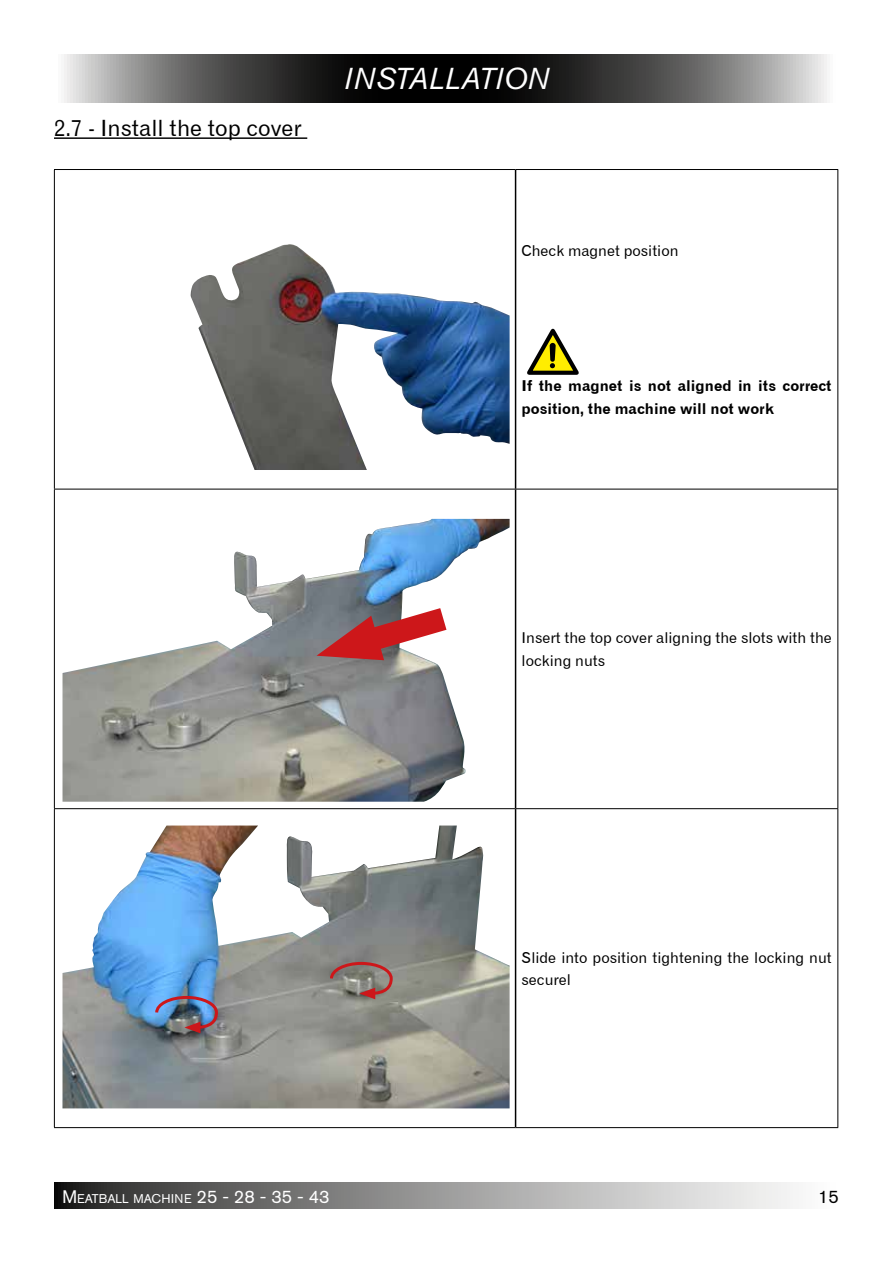
<style>
.page{position:relative;width:893px;height:1263px;background:#fff}
.page>*{position:absolute;margin:0;border:0;box-sizing:border-box;transform-origin:0 0}
.t1{font:italic 30px "Akzidenz Grotesk BQ";color:#fff}
.t2{font:22.5px "Gothic 720 BT Roman B";color:#000}
.t3{font:18px "Akzidenz Grotesk BQ";color:#000}
.t4{font:15px/22.5px "Gothic 720 BT Roman B";color:#000}
.t5{font:15px/22.5px "Gothic 720 BT Bold B";color:#000}
.t6{font:12.6px "Akzidenz Grotesk BQ";color:#fff}
.s1{font-size:18px}
</style>
<div class="page">
<svg style="left:54px;top:1182px;width:739px;height:27px;background:#929292"></svg>
<hr style="left:54px;top:137px;width:253px;height:2px;background:#000">
<hr style="left:515px;top:170px;width:1px;height:319px;background:#000">
<hr style="left:515px;top:489px;width:1px;height:319px;background:#000">
<hr style="left:515px;top:809px;width:1px;height:318px;background:#000">
<hr style="left:54px;top:169px;width:462px;height:1px;background:#000">
<hr style="left:54px;top:170px;width:1px;height:319px;background:#000">
<hr style="left:516px;top:169px;width:322px;height:1px;background:#000">
<hr style="left:837px;top:170px;width:1px;height:319px;background:#000">
<hr style="left:54px;top:489px;width:462px;height:1px;background:#000">
<hr style="left:54px;top:489px;width:1px;height:319px;background:#000">
<hr style="left:516px;top:489px;width:322px;height:1px;background:#000">
<hr style="left:837px;top:489px;width:1px;height:319px;background:#000">
<hr style="left:54px;top:808px;width:462px;height:1px;background:#000">
<hr style="left:54px;top:809px;width:1px;height:318px;background:#000">
<hr style="left:516px;top:808px;width:322px;height:1px;background:#000">
<hr style="left:837px;top:809px;width:1px;height:318px;background:#000">
<hr style="left:54px;top:1127px;width:462px;height:1px;background:#000">
<hr style="left:516px;top:1127px;width:322px;height:1px;background:#000">
<img style="left:63px;top:519px;width:447px;height:283px">
<img style="left:63px;top:825px;width:447px;height:283px">
<svg style="left:64px;top:54px;width:763px;height:48px;background:#4f4f4e"></svg>
<img style="left:190px;top:244px;width:320px;height:226px">
<svg style="left:316px;top:591px;width:155px;height:82px"></svg>
<svg style="left:527px;top:329px;width:52px;height:46px"></svg>
<img style="left:154px;top:994px;width:65px;height:39px">
<svg style="left:328px;top:960px;width:66px;height:39px;background:#907671"></svg>
<h2 class="t2" style="left:54px;top:114px;width:249px">2.7 - Install the top cover</h2>
<h1 class="t1" style="left:344px;top:61px;width:207px">INSTALLATION</h1>
<p class="t4" style="left:522px;top:240px;width:158px">Check magnet position</p>
<p class="t5" style="left:522px;top:374px;width:312px">If the magnet is not aligned in its correct position, the machine will not work</p>
<p class="t4" style="left:522px;top:627px;width:312px">Insert the top cover aligning the slots with the locking nuts</p>
<p class="t4" style="left:522px;top:946px;width:312px">Slide into position tightening the locking nut securel</p>
<p class="t6" style="left:63px;top:1191px;width:269px"><span class="s1">M</span>EATBALL MACHINE <span class="s1">25 - 28 - 35 - 43</span></p>
<p class="t3" style="left:818px;top:1185px;width:22px">15</p>
</div>
